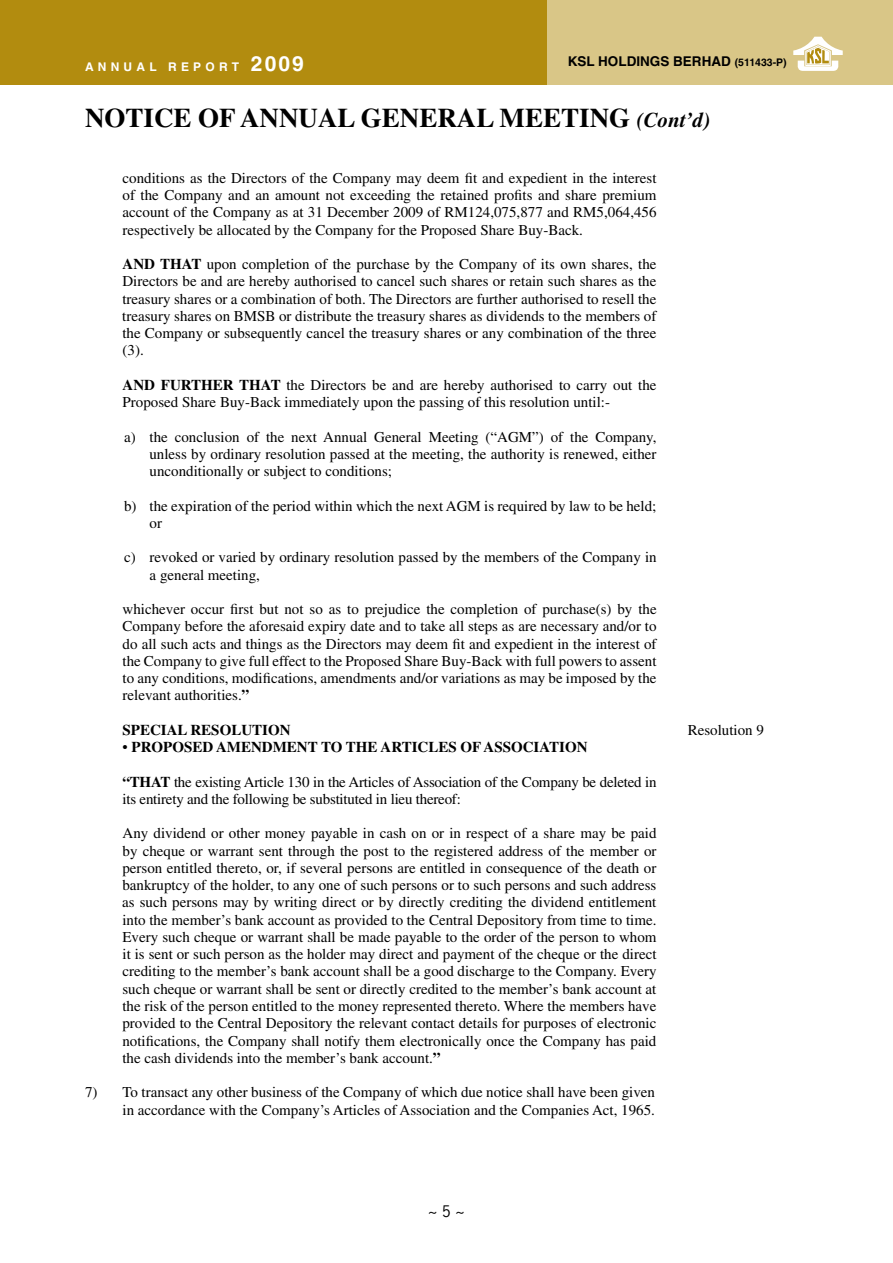
<style>
.page{position:relative;width:893px;height:1263px;background:#fff}
.page>*{position:absolute;margin:0;border:0;box-sizing:border-box;transform-origin:0 0}
.t1{font:700 27px "Times";color:#000}
.t2{font:15px/17.2px "Times";color:#000;text-align:justify}
.t3{font:700 15px "Times";color:#000}
.t4{font:15px "News Gothic";color:#000}
.t5{font:700 13.5px "Helvetica";color:#000}
.t6{font:700 12px "Helvetica";letter-spacing:.35em;color:#fff}
.s1{font-size:21px}
.s2{font-size:10.5px}
.s3{font-style:italic;font-size:21px}
.s4{font-weight:700}
.s5{font-weight:400}
</style>
<div class="page">
<div style="left:546px;top:0;width:347px;height:84px;background:#d9c687"></div>
<div style="left:0;top:0;width:546px;height:84px;background:#b28c0f"></div>
<svg style="left:793px;top:37px;width:50px;height:34px"></svg>
<p class="t6" style="left:85px;top:60px;width:220px">ANNUAL REPORT <span class="s1">2009</span></p>
<p class="t5" style="left:568px;top:53px;width:220px">KSL HOLDINGS BERHAD <span class="s2">(511433-P)</span></p>
<h1 class="t1" style="left:85px;top:102px;width:627px">NOTICE OF ANNUAL GENERAL MEETING <span class="s3">(Cont’d)</span></h1>
<p class="t2" style="left:123px;top:169px;width:536px">conditions as the Directors of the Company may deem fit and expedient in the interest of the Company and an amount not exceeding the retained profits and share premium account of the Company as at 31 December 2009 of RM124,075,877 and RM5,064,456 respectively be allocated by the Company for the Proposed Share Buy-Back.</p>
<p class="t2" style="left:122px;top:255px;width:536px"><span class="s4">AND THAT</span> upon completion of the purchase by the Company of its own shares, the Directors be and are hereby authorised to cancel such shares or retain such shares as the treasury shares or a combination of both. The Directors are further authorised to resell the treasury shares on BMSB or distribute the treasury shares as dividends to the members of the Company or subsequently cancel the treasury shares or any combination of the three (3).</p>
<p class="t2" style="left:123px;top:376px;width:535px"><span class="s4">AND FURTHER THAT</span> the Directors be and are hereby authorised to carry out the<br>Proposed Share Buy-Back immediately upon the passing of this resolution until:-</p>
<p class="t2" style="left:149px;top:428px;width:509px;text-indent:-25px">a) the conclusion of the next Annual General Meeting (“AGM”) of the Company, unless by ordinary resolution passed at the meeting, the authority is renewed, either unconditionally or subject to conditions;</p>
<p class="t2" style="left:150px;top:497px;width:508px;text-indent:-26px">b) the expiration of the period within which the next AGM is required by law to be held; or</p>
<p class="t2" style="left:150px;top:549px;width:508px;text-indent:-26px">c) revoked or varied by ordinary resolution passed by the members of the Company in a general meeting,</p>
<p class="t2" style="left:122px;top:600px;width:536px">whichever occur first but not so as to prejudice the completion of purchase(s) by the Company before the aforesaid expiry date and to take all steps as are necessary and/or to do all such acts and things as the Directors may deem fit and expedient in the interest of the Company to give full effect to the Proposed Share Buy-Back with full powers to assent to any conditions, modifications, amendments and/or variations as may be imposed by the relevant authorities.<span class="s4">”</span></p>
<p class="t3" style="left:123px;top:721px;width:169px">SPECIAL RESOLUTION</p>
<p class="t3" style="left:123px;top:738px;width:466px"><span class="s5">•</span> PROPOSED AMENDMENT TO THE ARTICLES OF ASSOCIATION</p>
<p class="t2" style="left:123px;top:773px;width:536px"><span class="s4">“THAT</span> the existing Article 130 in the Articles of Association of the Company be deleted in its entirety and the following be substituted in lieu thereof:</p>
<p class="t2" style="left:122px;top:825px;width:536px">Any dividend or other money payable in cash on or in respect of a share may be paid by cheque or warrant sent through the post to the registered address of the member or person entitled thereto, or, if several persons are entitled in consequence of the death or bankruptcy of the holder, to any one of such persons or to such persons and such address as such persons may by writing direct or by directly crediting the dividend entitlement into the member’s bank account as provided to the Central Depository from time to time.<br>Every such cheque or warrant shall be made payable to the order of the person to whom it is sent or such person as the holder may direct and payment of the cheque or the direct crediting to the member’s bank account shall be a good discharge to the Company. Every such cheque or warrant shall be sent or directly credited to the member’s bank account at the risk of the person entitled to the money represented thereto. Where the members have provided to the Central Depository the relevant contact details for purposes of electronic notifications, the Company shall notify them electronically once the Company has paid the cash dividends into the member’s bank account.<span class="s4">”</span></p>
<p class="t2" style="left:85px;top:1083px;width:571px;line-height:18px;text-align:right">7) To transact any other business of the Company of which due notice shall have been given in accordance with the Company’s Articles of Association and the Companies Act, 1965.</p>
<p class="t2" style="left:688px;top:721px;width:78px">Resolution 9</p>
<p class="t4" style="left:428px;top:1202px;width:39px">~ ~</p>
</div>
